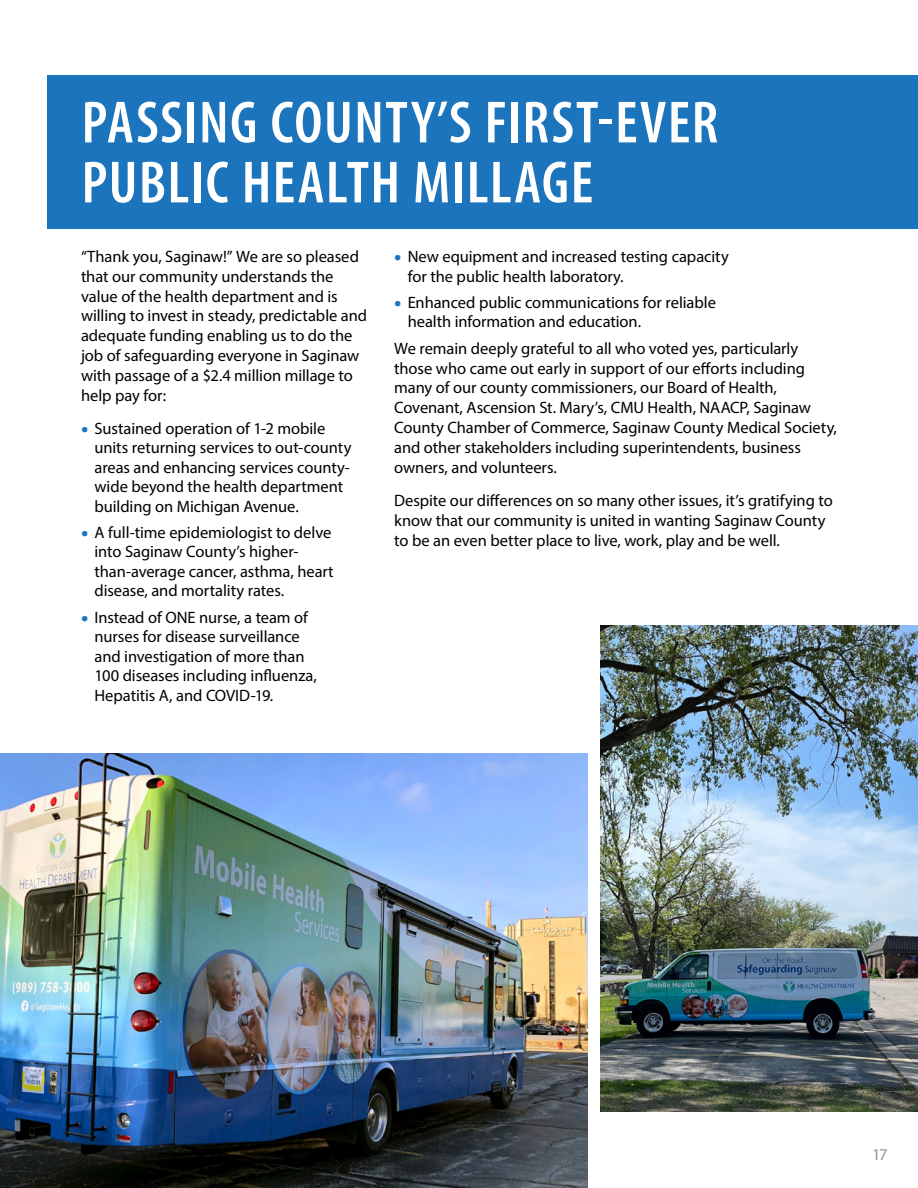
<style>
.page{position:relative;width:918px;height:1188px;background:#fff}
.page>*{position:absolute;margin:0;border:0;box-sizing:border-box;transform-origin:0 0}
.t1{font:600 condensed 60px/60px "Myriad Pro";letter-spacing:.025em;color:#fff}
.t2{font:16.5px/19.8px "Myriad Pro";letter-spacing:-.005em;color:#000}
.t3{font:16.5px "Myriad Pro";color:#939598}
.s1{font-stretch:condensed;font-size:28.5px;color:#1c75bc}
</style>
<div class="page">
<div style="left:48px;top:76px;width:870px;height:153px;background:#1c75bc"></div>
<img style="left:0;top:753px;width:588px;height:435px">
<img style="left:600px;top:626px;width:318px;height:486px">
<h1 class="t1" style="left:82px;top:91px;width:638px">PASSING COUNTY’S FIRST-EVER<br>PUBLIC HEALTH MILLAGE</h1>
<p class="t2" style="left:81px;top:246px;width:288px">“Thank you, Saginaw!” We are so pleased that our community understands the value of the health department and is willing to invest in steady, predictable and adequate funding enabling us to do the job of safeguarding everyone in Saginaw with passage of a $2.4 million millage to help pay for:</p>
<p class="t2" style="left:94px;top:418px;width:258px;text-indent:-14px"><span class="s1">•</span> Sustained operation of 1-2 mobile units returning services to out-county areas and enhancing services county&shy;wide beyond the health department building on Michigan Avenue.</p>
<p class="t2" style="left:94px;top:522px;width:241px;text-indent:-14px"><span class="s1">•</span> A full-time epidemiologist to delve into Saginaw County’s higher&shy;than-average cancer, asthma, heart disease, and mortality rates.</p>
<p class="t2" style="left:94px;top:607px;width:224px;text-indent:-14px"><span class="s1">•</span> Instead of ONE nurse, a team of nurses for disease surveillance and investigation of more than<br>100 diseases including influenza,<br>Hepatitis A, and COVID-19.</p>
<p class="t2" style="left:408px;top:247px;width:323px;text-indent:-14px"><span class="s1">•</span> New equipment and increased testing capacity for the public health laboratory.</p>
<p class="t2" style="left:408px;top:292px;width:310px;text-indent:-14px"><span class="s1">•</span> Enhanced public communications for reliable health information and education.</p>
<p class="t2" style="left:394px;top:338px;width:444px">We remain deeply grateful to all who voted yes, particularly those who came out early in support of our efforts including many of our county commissioners, our Board of Health, Covenant, Ascension St. Mary’s, CMU Health, NAACP, Saginaw County Chamber of Commerce, Saginaw County Medical Society, and other stakeholders including superintendents, business owners, and volunteers.</p>
<p class="t2" style="left:394px;top:490px;width:440px">Despite our differences on so many other issues, it’s gratifying to know that our community is united in wanting Saginaw County to be an even better place to live, work, play and be well.</p>
<p class="t3" style="left:872px;top:1144px;width:17px">17</p>
</div>
